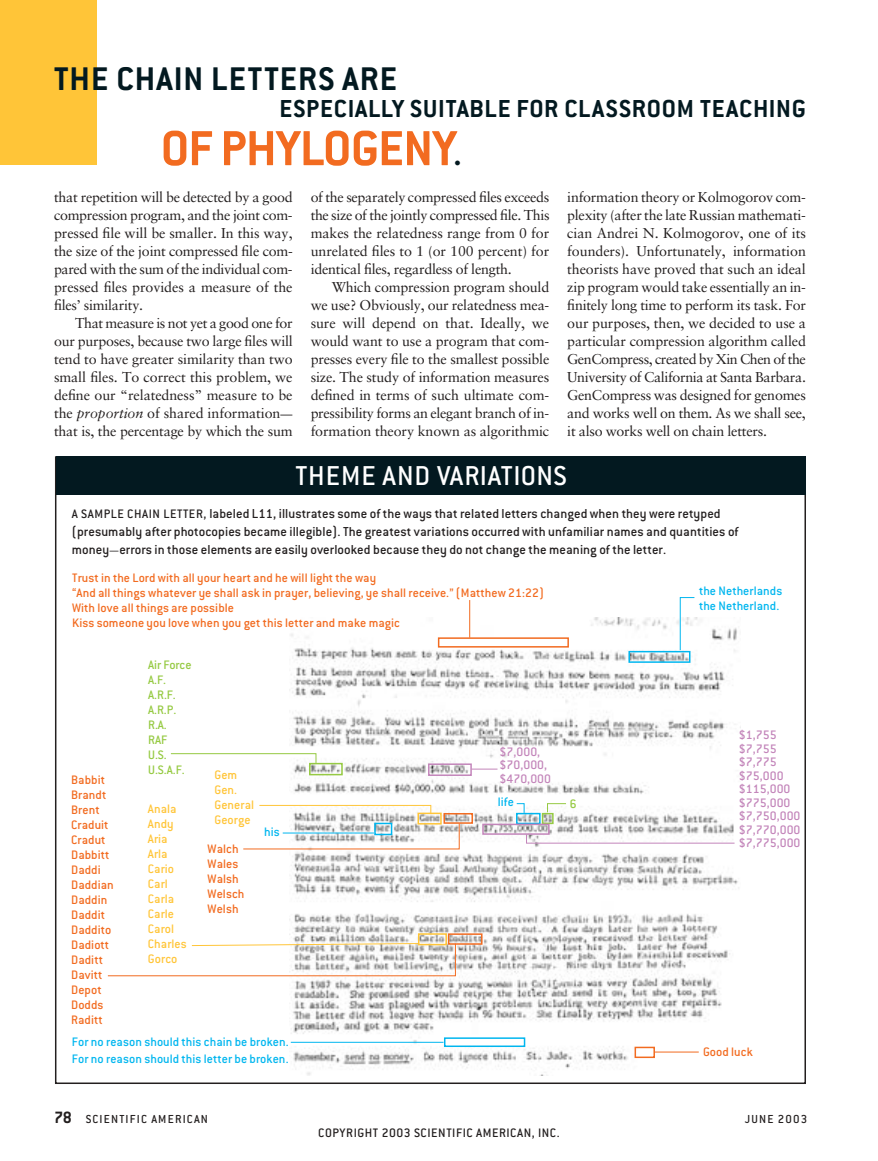
<style>
.page{position:relative;width:878px;height:1161px;background:#fff}
.page>*{position:absolute;margin:0;border:0;box-sizing:border-box;transform-origin:0 0}
.t1{font:700 54px "Conduit ITC";letter-spacing:-.01em;color:#f26b20}
.t2{font:700 36px "Conduit ITC";letter-spacing:.03em;color:#031920}
.t3{font:500 30px "Conduit ITC";letter-spacing:.03em;color:#fff}
.t4{font:700 27px "Conduit ITC";letter-spacing:.03em;color:#031920}
.t5{font:14.25px/18px "Sabon";letter-spacing:-.015em;color:#231f1f;text-align:justify}
.t6{font:500 14.25px/18px "Conduit ITC";letter-spacing:.005em;color:#231f1f}
.t7{font:500 13.5px/15px "Conduit ITC";letter-spacing:.005em;color:#f26b20}
.t8{font:500 13.5px/15px "Conduit ITC";letter-spacing:.005em;color:#00b6ef}
.t9{font:500 13.5px/13.5px "Conduit ITC";letter-spacing:.005em;color:#c385ba}
.t10{font:500 13.5px/15px "Conduit ITC";letter-spacing:.005em;color:#ffc538}
.t11{font:500 13.5px/15px "Conduit ITC";letter-spacing:-.005em;color:#96ca43}
.t12{font:500 13.5px "Conduit ITC";letter-spacing:.04em;color:#231f1f}
.t13{font:500 12.75px "Conduit ITC";letter-spacing:.09em;color:#231f1f}
.s1{font-size:36px;color:#031920}
.s2{font-style:italic}
.s3{font-size:12px}
.s4{font-size:13.5px}
.s5{font-weight:700;font-size:18px}
</style>
<div class="page">
<div style="left:0;top:0;width:96px;height:165px;background:#ffc538"></div>
<div style="left:56px;top:456px;width:749px;height:39px;background:#031920"></div>
<img style="left:289px;top:618px;width:450px;height:457px">
<div style="left:309px;top:763px;width:34px;height:12px;border:2px solid #96ca43"></div>
<div style="left:438px;top:637px;width:131px;height:11px;border:2px solid #f26b20"></div>
<div style="left:628px;top:651px;width:62px;height:12px;border:2px solid #00b6ef"></div>
<div style="left:428px;top:763px;width:44px;height:13px;border:2px solid #c385ba"></div>
<div style="left:542px;top:813px;width:11px;height:11px;border:2px solid #96ca43"></div>
<div style="left:516px;top:813px;width:24px;height:11px;border:2px solid #00b6ef"></div>
<div style="left:443px;top:813px;width:30px;height:11px;border:2px solid #f26b20"></div>
<div style="left:417px;top:813px;width:24px;height:12px;border:2px solid #ffc538"></div>
<svg style="left:259px;top:805px;width:172px;height:9px"></svg>
<div style="left:634px;top:1047px;width:21px;height:11px;border:2px solid #f26b20"></div>
<svg style="left:170px;top:753px;width:147px;height:11px"></svg>
<hr style="left:655px;top:1052px;width:43px;height:1px;background:#f26b20">
<svg style="left:191px;top:822px;width:544px;height:226px"></svg>
<svg style="left:546px;top:803px;width:20px;height:10px"></svg>
<svg style="left:516px;top:803px;width:9px;height:11px"></svg>
<svg style="left:471px;top:769px;width:26px;height:1px"></svg>
<svg style="left:679px;top:597px;width:16px;height:54px"></svg>
<hr style="left:469px;top:600px;width:1px;height:38px;background:#f26b20">
<h2 class="t2" style="left:54px;top:67px;width:344px">THE CHAIN LETTERS ARE</h2>
<h3 class="t4" style="left:279px;top:99px;width:528px">ESPECIALLY SUITABLE FOR CLASSROOM TEACHING</h3>
<h1 class="t1" style="left:161px;top:130px;width:302px">OF PHYLOGENY<span class="s1">.</span></h1>
<p class="t5" style="left:54px;top:189px;width:240px">that repetition will be detected by a good compression program, and the joint com&shy;pressed file will be smaller. In this way, the size of the joint compressed file com&shy;pared with the sum of the individual com&shy;pressed files provides a measure of the files’ similarity.</p>
<p class="t5" style="left:54px;top:315px;width:240px;text-indent:21px">That measure is not yet a good one for our purposes, because two large files will tend to have greater similarity than two small files. To correct this problem, we define our “relatedness” measure to be the <span class="s2">proportion</span> of shared information<span class="s3">— </span>that is, the percentage by which the sum</p>
<p class="t5" style="left:310px;top:189px;width:240px">of the separately compressed files exceeds the size of the jointly compressed file. This makes the relatedness range from 0 for unrelated files to 1 (or 100 percent) for identical files, regardless of length.</p>
<p class="t5" style="left:310px;top:279px;width:240px;text-indent:21px">Which compression program should we use? Obviously, our relatedness mea&shy;sure will depend on that. Ideally, we would want to use a program that com&shy;presses every file to the smallest possible size. The study of information measures defined in terms of such ultimate com&shy;pressibility forms an elegant branch of in&shy;formation theory known as algorithmic</p>
<p class="t5" style="left:567px;top:189px;width:240px">information theory or Kolmogorov com&shy;plexity (after the late Russian mathemati&shy;cian Andrei N. Kolmogorov, one of its founders). Unfortunately, information theorists have proved that such an ideal zip program would take essentially an in&shy;finitely long time to perform its task. For our purposes, then, we decided to use a particular compression algorithm called GenCompress, created by Xin Chen of the University of California at Santa Barbara.<br>GenCompress was designed for genomes and works well on them. As we shall see, it also works well on chain letters.</p>
<h3 class="t3" style="left:295px;top:465px;width:273px">THEME AND VARIATIONS</h3>
<p class="t6" style="left:72px;top:506px;width:668px"><span class="s4">A SAMPLE CHAIN LETTER,</span> labeled L11, illustrates some of the ways that related letters changed when they were retyped (presumably after photocopies became illegible). The greatest variations occurred with unfamiliar names and quantities of money<span class="s3">—</span>errors in those elements are easily overlooked because they do not change the meaning of the letter.</p>
<p class="t7" style="left:72px;top:571px;width:473px">Trust in the Lord with all your heart and he will light the way<br>“And all things whatever ye shall ask in prayer, believing, ye shall receive.” (Matthew 21:22)<br>With love all things are possible<br>Kiss someone you love when you get this letter and make magic</p>
<p class="t8" style="left:699px;top:585px;width:85px">the Netherlands the Netherland.</p>
<p class="t7" style="left:71px;top:773px;width:44px">Babbit<br>Brandt<br>Brent<br>Craduit<br>Cradut<br>Dabbitt<br>Daddi<br>Daddian<br>Daddin<br>Daddit<br>Daddito<br>Dadiott<br>Daditt<br>Davitt<br>Depot<br>Dodds<br>Raditt</p>
<p class="t11" style="left:148px;top:658px;width:45px">Air Force<br>A.F.<br>A.R.F.<br>A.R.P.<br>R.A.<br>RAF<br>U.S.<br>U.S.A.F.</p>
<p class="t10" style="left:148px;top:803px;width:40px">Anala<br>Andy<br>Aria<br>Arla<br>Cario<br>Carl<br>Carla<br>Carle<br>Carol<br>Charles<br>Gorco</p>
<p class="t10" style="left:214px;top:769px;width:41px">Gem<br>Gen.<br>General<br>George</p>
<p class="t7" style="left:208px;top:843px;width:38px">Walch<br>Wales<br>Walsh<br>Welsch<br>Welsh</p>
<p class="t8" style="left:264px;top:826px;width:17px">his</p>
<p class="t8" style="left:72px;top:1035px;width:218px;line-height:16.5px">For no reason should this chain be broken.<br>For no reason should this letter be broken.</p>
<p class="t9" style="left:499px;top:746px;width:53px">$7,000, $70,000, $470,000</p>
<p class="t8" style="left:498px;top:796px;width:18px">life</p>
<p class="t11" style="left:569px;top:798px;width:8px">6</p>
<p class="t9" style="left:738px;top:729px;width:63px">$1,755 $7,755 $7,775 $75,000 $115,000 $775,000 $7,750,000 $7,770,000 $7,775,000</p>
<p class="t7" style="left:703px;top:1046px;width:51px">Good luck</p>
<p class="t13" style="left:54px;top:1114px;width:155px"><span class="s5">78</span> SCIENTIFIC AMERICAN</p>
<p class="t13" style="left:745px;top:1114px;width:64px">JUNE 2003</p>
<p class="t12" style="left:318px;top:1128px;width:243px">COPYRIGHT 2003 SCIENTIFIC AMERICAN, INC.</p>
</div>
